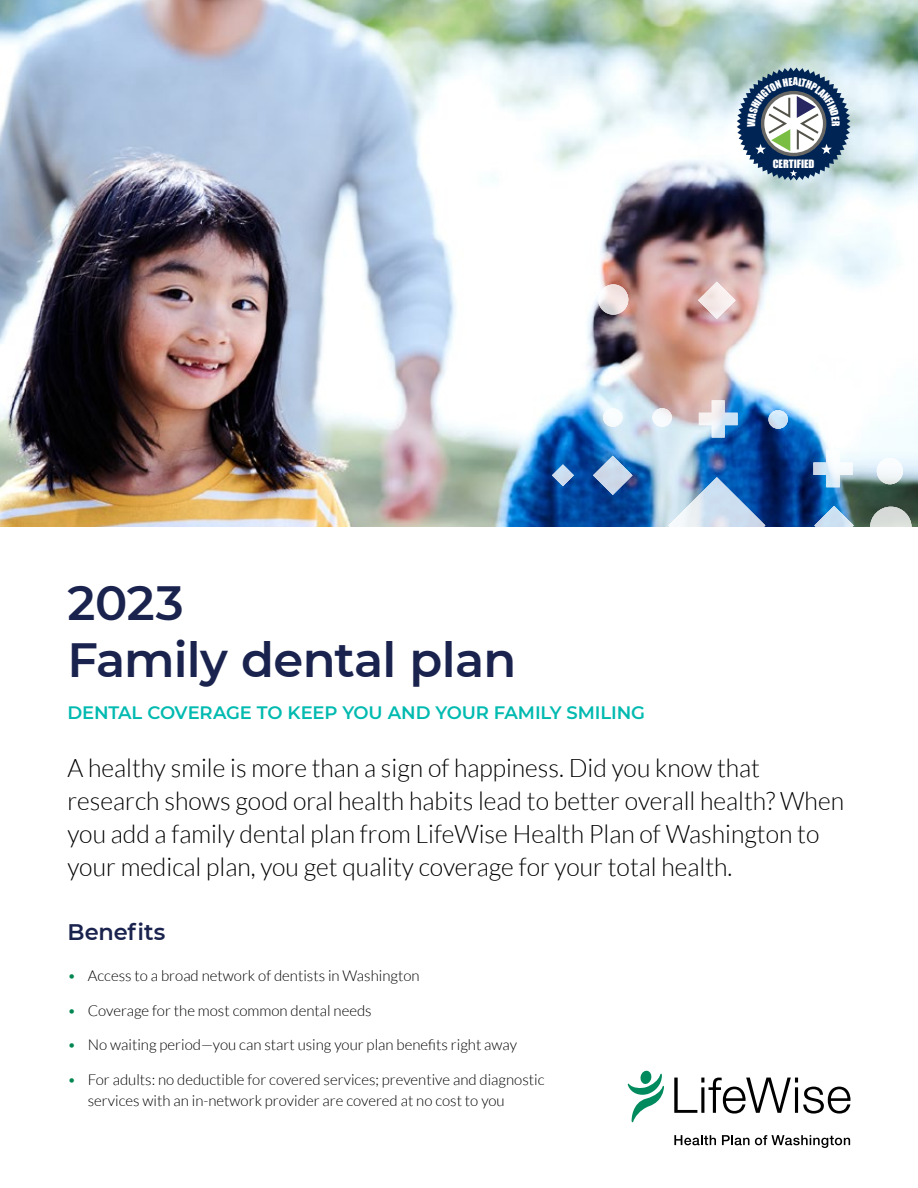
<style>
.page{position:relative;width:918px;height:1188px;background:#fff}
.page>*{position:absolute;margin:0;border:0;box-sizing:border-box;transform-origin:0 0}
.t1{font:600 48px/57px "Montserrat";letter-spacing:-.015em;color:#1a234e}
.t2{font:300 25.5px/33px "Lato";color:#000}
.t3{font:600 22.5px "Montserrat";letter-spacing:-.005em;color:#1a234e}
.t4{font:600 18px "Montserrat";letter-spacing:-.01em;color:#00bab0}
.t5{font:300 15px/21px "Lato";color:#000}
.t6{font:10.65px "Impact";color:#fff}
.s1{color:#008651}
</style>
<div class="page">
<img style="left:0;top:0;width:918px;height:526px">
<img style="left:502px;top:233px;width:416px;height:294px">
<svg style="left:674px;top:1135px;width:42px;height:10px"></svg>
<svg style="left:722px;top:1135px;width:128px;height:13px"></svg>
<svg style="left:674px;top:1078px;width:176px;height:36px"></svg>
<svg style="left:628px;top:1071px;width:36px;height:52px"></svg>
<svg style="left:737px;top:68px;width:114px;height:113px"></svg>
<p class="t6" style="left:773px;top:156px;width:43px">CERTIFIED</p>
<h1 class="t1" style="left:68px;top:573px;width:450px">2023<br>Family dental plan</h1>
<p class="t4" style="left:68px;top:700px;width:579px">DENTAL COVERAGE TO KEEP YOU AND YOUR FAMILY SMILING</p>
<p class="t2" style="left:68px;top:751px;width:778px">A healthy smile is more than a sign of happiness. Did you know that research shows good oral health habits lead to better overall health? When you add a family dental plan from LifeWise Health Plan of Washington to your medical plan, you get quality coverage for your total health.</p>
<h3 class="t3" style="left:68px;top:916px;width:99px">Benefits</h3>
<p class="t5" style="left:68px;top:965px;width:354px"><span class="s1">•</span> Access to a broad network of dentists in Washington</p>
<p class="t5" style="left:68px;top:1000px;width:306px"><span class="s1">•</span> Coverage for the most common dental needs</p>
<p class="t5" style="left:68px;top:1034px;width:451px"><span class="s1">•</span> No waiting period--—you can start using your plan benefits right away</p>
<p class="t5" style="left:88px;top:1069px;width:458px;text-indent:-20px"><span class="s1">•</span> For adults: no deductible for covered services; preventive and diagnostic services with an in-network provider are covered at no cost to you</p>
</div>
